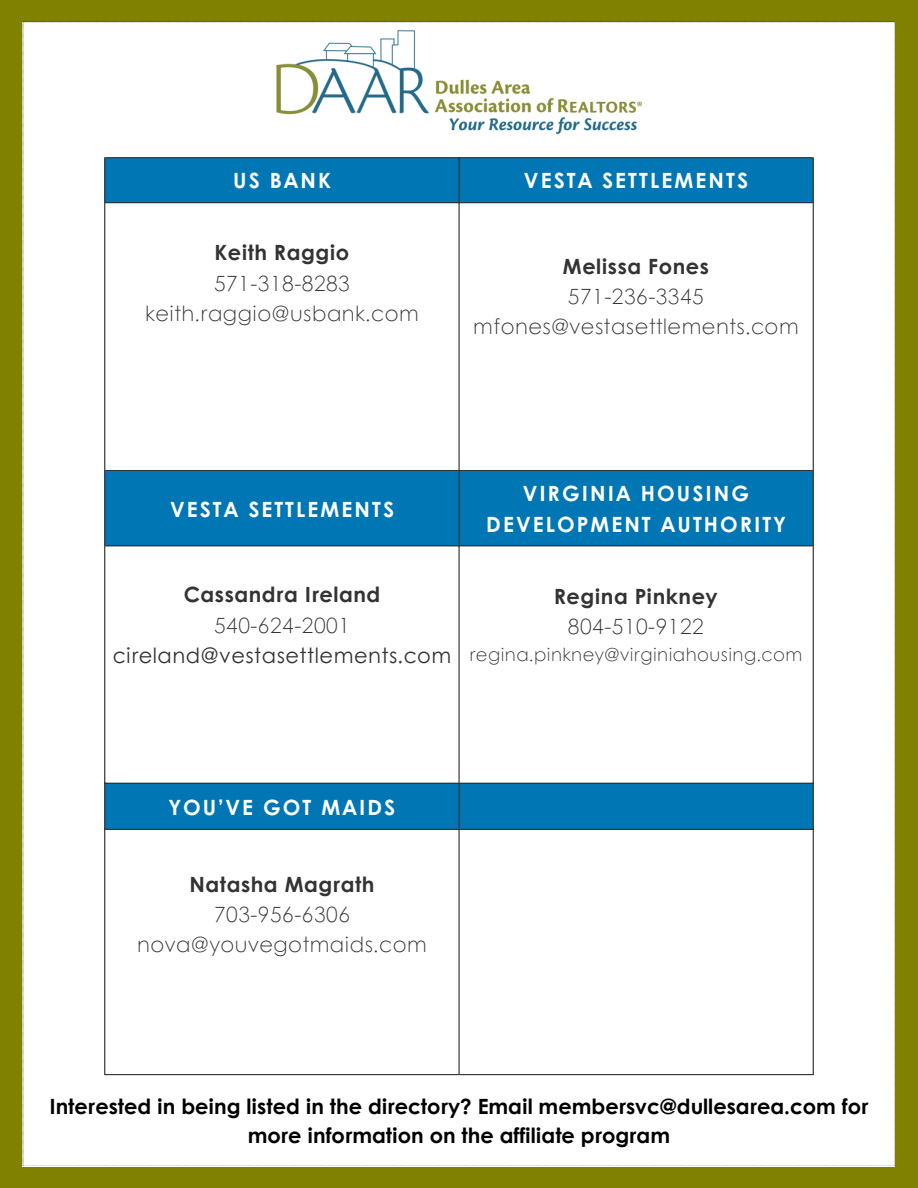
<style>
.page{position:relative;width:918px;height:1188px;background:#818100}
.page>*{position:absolute;margin:0;border:0;box-sizing:border-box;transform-origin:0 0}
.t1{font:300 21px "Century Gothic";letter-spacing:.025em;color:#333}
.t2{font:700 21px/29.2px "Century Gothic";color:#000;text-align:center}
.t3{font:700 21px/30.3px "Century Gothic";letter-spacing:.1em;color:#fff;text-align:center}
.t4{font:700 21px "Century Gothic";letter-spacing:.025em;color:#333}
.t5{font:21px "Century Gothic";letter-spacing:.025em;color:#333}
.t6{font:300 18px "Century Gothic";letter-spacing:.025em;color:#333}
</style>
<div class="page">
<div style="left:23px;top:22px;width:872px;height:1144px;background:#fff"></div>
<svg style="left:105px;top:158px;width:708px;height:671px;background:#bfdcec"></svg>
<hr style="left:459px;top:158px;width:1px;height:916px;background:#333">
<hr style="left:105px;top:157px;width:708px;height:1px;background:#333">
<hr style="left:105px;top:202px;width:708px;height:1px;background:#333">
<hr style="left:105px;top:470px;width:708px;height:1px;background:#333">
<hr style="left:105px;top:546px;width:708px;height:1px;background:#333">
<hr style="left:104px;top:157px;width:1px;height:917px;background:#333">
<hr style="left:813px;top:157px;width:1px;height:917px;background:#333">
<hr style="left:104px;top:783px;width:710px;height:1px;background:#333">
<hr style="left:104px;top:829px;width:710px;height:1px;background:#333">
<hr style="left:104px;top:1074px;width:710px;height:1px;background:#333">
<img style="left:259px;top:25px;width:400px;height:114px">
<p class="t3" style="left:233px;top:165px;width:99px">US BANK</p>
<p class="t3" style="left:524px;top:165px;width:225px">VESTA SETTLEMENTS</p>
<p class="t4" style="left:215px;top:237px;width:136px">Keith Raggio</p>
<p class="t1" style="left:214px;top:267px;width:137px">571-318-8283</p>
<p class="t1" style="left:145px;top:298px;width:275px">keith.raggio@usbank.com</p>
<p class="t4" style="left:563px;top:250px;width:147px">Melissa Fones</p>
<p class="t1" style="left:568px;top:280px;width:137px">571-236-3345</p>
<p class="t1" style="left:473px;top:311px;width:327px">mfones@vestasettlements.com</p>
<p class="t3" style="left:170px;top:493px;width:225px">VESTA SETTLEMENTS</p>
<p class="t3" style="left:486px;top:477px;width:301px">VIRGINIA HOUSING<br>DEVELOPMENT AUTHORITY</p>
<p class="t4" style="left:184px;top:579px;width:198px">Cassandra Ireland</p>
<p class="t1" style="left:214px;top:609px;width:137px">540-624-2001</p>
<p class="t5" style="left:113px;top:639px;width:340px">cireland@vestasettlements.com</p>
<p class="t4" style="left:554px;top:580px;width:165px">Regina Pinkney</p>
<p class="t1" style="left:568px;top:610px;width:137px">804-510-9122</p>
<p class="t6" style="left:469px;top:641px;width:334px">regina.pinkney@virginiahousing.com</p>
<p class="t3" style="left:169px;top:792px;width:228px">YOU’VE GOT MAIDS</p>
<p class="t4" style="left:190px;top:868px;width:186px">Natasha Magrath</p>
<p class="t1" style="left:214px;top:898px;width:137px">703-956-6306</p>
<p class="t1" style="left:137px;top:929px;width:291px">nova@youvegotmaids.com</p>
<p class="t2" style="left:49px;top:1090px;width:821px">Interested in being listed in the directory? Email membersvc@dullesarea.com for more information on the affiliate program</p>
</div>
